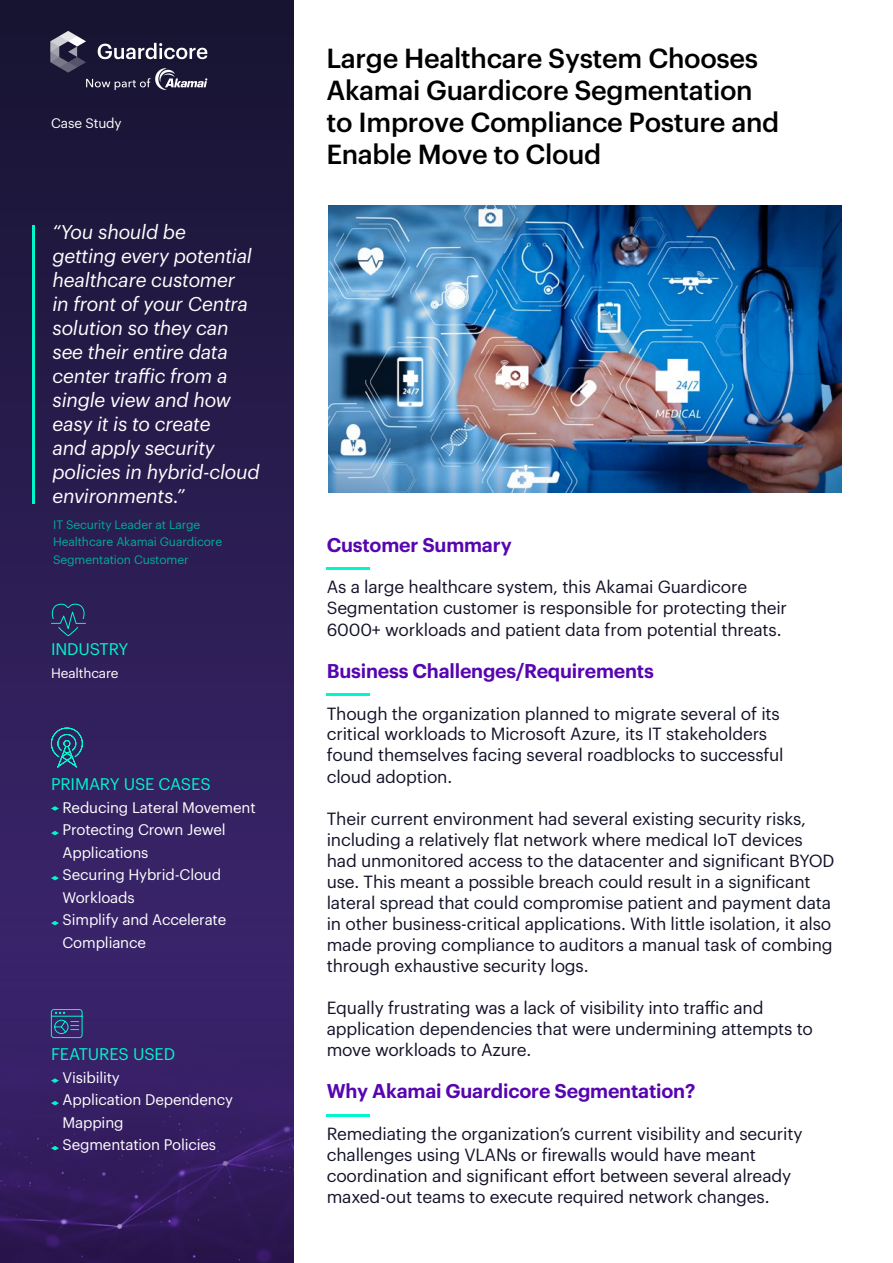
<style>
.page{position:relative;width:893px;height:1263px;background:#fff}
.page>*{position:absolute;margin:0;border:0;box-sizing:border-box;transform-origin:0 0}
.t1{font:500 27px/31.7px "Graphik";letter-spacing:-.015em;color:#000}
.t2{font:italic 19.5px/24px "Graphik";letter-spacing:-.01em;color:#fff}
.t3{font:600 19.5px "Graphik";letter-spacing:-.01em;color:#5705b0}
.t4{font:17.25px/21px "Graphik";letter-spacing:-.01em;color:#121229}
.t5{font:16.5px "Graphik";letter-spacing:-.01em;color:#00f7cc}
.t6{font:15px/22.5px "Graphik";letter-spacing:-.01em;color:#fff}
.t7{font:13.5px "Graphik";letter-spacing:-.01em;color:#fff}
.t8{font:12px/17.9px "Graphik";letter-spacing:-.01em;color:#03ab99}
</style>
<div class="page">
<hr style="left:327px;top:567px;width:43px;height:2px;background:#00f7cc">
<hr style="left:327px;top:693px;width:43px;height:2px;background:#00f7cc">
<hr style="left:327px;top:1114px;width:43px;height:2px;background:#00f7cc">
<svg style="left:0;top:0;width:293px;height:905px;background:#271c4d"></svg>
<img style="left:0;top:905px;width:293px;height:358px">
<hr style="left:32px;top:225px;width:2px;height:279px;background:#00f7cc">
<svg style="left:51px;top:603px;width:35px;height:34px"></svg>
<svg style="left:50px;top:727px;width:33px;height:44px"></svg>
<svg style="left:51px;top:806px;width:8px;height:5px"></svg>
<svg style="left:51px;top:831px;width:8px;height:4px"></svg>
<svg style="left:51px;top:876px;width:8px;height:4px"></svg>
<svg style="left:51px;top:921px;width:8px;height:4px"></svg>
<svg style="left:51px;top:1009px;width:32px;height:29px"></svg>
<svg style="left:51px;top:1078px;width:8px;height:5px"></svg>
<svg style="left:51px;top:1101px;width:8px;height:4px"></svg>
<svg style="left:51px;top:1146px;width:8px;height:4px"></svg>
<img style="left:328px;top:205px;width:514px;height:287px">
<img style="left:44px;top:24px;width:169px;height:72px">
<p class="t7" style="left:51px;top:113px;width:72px">Case Study</p>
<p class="t2" style="left:53px;top:218px;width:209px">“You should be<br>getting every potential healthcare customer<br>in front of your Centra solution so they can see their entire data center traffic from a single view and how easy isit to create<br>and apply security policies in hybrid-cloud environments “.</p>
<p class="t8" style="left:53px;top:514px;width:170px">IT Security Leader at Large<br>Healthcare Akamai Guardicore<br>Segmentation Customer</p>
<p class="t5" style="left:51px;top:637px;width:79px">INDUSTRY</p>
<p class="t7" style="left:51px;top:663px;width:69px">Healthcare</p>
<p class="t5" style="left:51px;top:772px;width:161px">PRIMARY USE CASES</p>
<p class="t6" style="left:63px;top:795px;width:195px">Reducing Lateral Movement<br>Protecting Crown Jewel<br>Applications<br>Securing Hybrid-Cloud<br>Workloads<br>Simplify and Accelerate<br>Compliance</p>
<p class="t5" style="left:51px;top:1042px;width:126px">FEATURES USED</p>
<p class="t6" style="left:63px;top:1065px;width:172px">Visibility<br>Application Dependency<br>Mapping<br>Segmentation Policies</p>
<h1 class="t1" style="left:326px;top:40px;width:454px">Large Healthcare System Chooses<br>Akamai Guardicore Segmentation to Improve Compliance Posture and<br>Enable Move to Cloud</h1>
<p class="t3" style="left:327px;top:530px;width:187px">Customer Summary</p>
<p class="t4" style="left:327px;top:575px;width:462px">As a large healthcare system, this Akamai Guardicore<br>Segmentation customer is responsible for protecting their<br>6000+ workloads and patient data from potential threats.</p>
<p class="t3" style="left:327px;top:656px;width:329px">Business Challenges/Requirements</p>
<p class="t4" style="left:327px;top:701px;width:458px">Though the organization planned to migrate several of its critical workloads to Microsoft Azure, its IT stakeholders found themselves facing several roadblocks to successful cloud adoption.</p>
<p class="t4" style="left:327px;top:806px;width:509px">Their current environment had several existing security risks, including a relatively flat network where medical IoT devices had unmonitored access to the datacenter and significant BYOD use. This meant a possible breach could result in a significant lateral spread that could compromise patient and payment data in other business-critical applications. With little isolation it, also made proving compliance to auditors a manual task of combing through exhaustive security logs.</p>
<p class="t4" style="left:327px;top:995px;width:488px">Equally frustrating was a lack of visibility into traffic and application dependencies that were undermining attempts to move workloads to Azure.</p>
<p class="t3" style="left:327px;top:1076px;width:370px">Why Akamai Guardicore Segmentation?</p>
<p class="t4" style="left:327px;top:1121px;width:477px">Remediating the organizations’ current visibility and security challenges using VLANs or firewalls would have meant coordination and significant effort between several already maxed-out teams to execute required network changes.</p>
</div>
